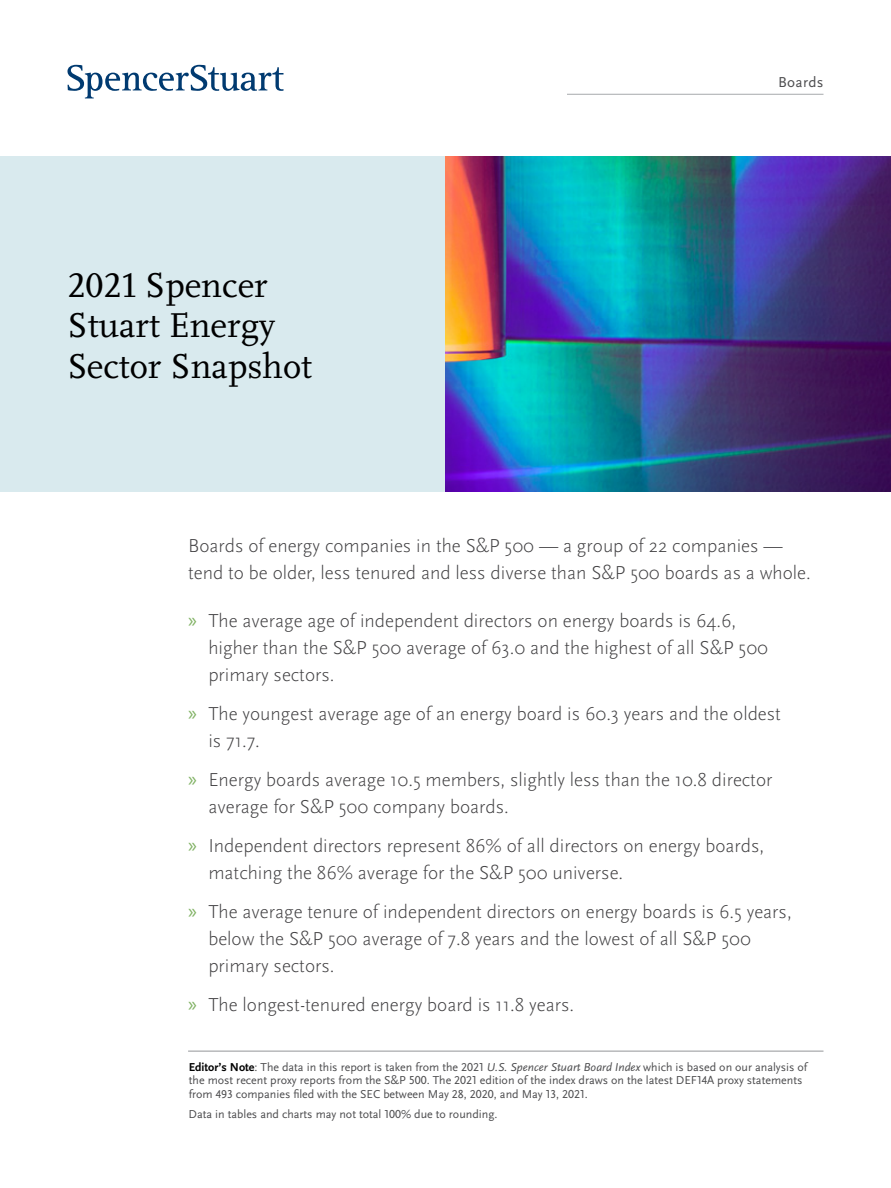
<style>
.page{position:relative;width:891px;height:1188px;background:#fff}
.page>*{position:absolute;margin:0;border:0;box-sizing:border-box;transform-origin:0 0}
.t1{font:36px/40.5px "Scala Pro";color:#000}
.t2{font:300 19.5px/27px "Scala Sans Pro";color:#414042}
.t3{font:15px "Scala Sans Pro";letter-spacing:.02em;color:#4d4d4f}
.t4{font:12px/13.5px "Scala Sans Pro";color:#4d4d4f}
.s1{font-family:"Myriad Pro";font-weight:400;font-size:21px;color:#7fb162}
.s2{font-weight:700;color:#000}
.s3{font-style:italic}
</style>
<div class="page">
<svg style="left:67px;top:65px;width:217px;height:33px"></svg>
<hr style="left:567px;top:94px;width:257px;height:1px;background:#a7a9ac">
<div style="left:0;top:156px;width:446px;height:336px;background:#d9eaee"></div>
<img style="left:446px;top:156px;width:445px;height:336px">
<hr style="left:188px;top:1051px;width:636px;height:1px;background:#939598">
<h1 class="t1" style="left:68px;top:264px;width:246px">2021 Spencer<br>Stuart Energy<br>Sector Snapshot</h1>
<p class="t3" style="left:778px;top:73px;width:47px">Boards</p>
<p class="t2" style="left:188px;top:532px;width:624px">Boards of energy companies in the S&amp;P 500 — a group of 22 companies — tend to be older, less tenured and less diverse than S&amp;P 500 boards as a whole.</p>
<p class="t2" style="left:208px;top:607px;width:561px;text-indent:-20px"><span class="s1">»</span> The average age of independent directors on energy boards is 64.6, higher than the S&amp;P 500 average of 63.0 and the highest of all S&amp;P 500 primary sectors.</p>
<p class="t2" style="left:208px;top:700px;width:574px;text-indent:-20px"><span class="s1">»</span> The youngest average age of an energy board is 60.3 years and the oldest is 71.7.</p>
<p class="t2" style="left:208px;top:766px;width:566px;text-indent:-20px"><span class="s1">»</span> Energy boards average 10.5 members, slightly less than the 10.8 director average for S&amp;P 500 company boards.</p>
<p class="t2" style="left:208px;top:832px;width:557px;text-indent:-20px"><span class="s1">»</span> Independent directors represent 86% of all directors on energy boards, matching the 86% average for the S&amp;P 500 universe.</p>
<p class="t2" style="left:208px;top:898px;width:585px;text-indent:-20px"><span class="s1">»</span> The average tenure of independent directors on energy boards is 6.5 years, below the S&amp;P 500 average of 7.8 years and the lowest of all S&amp;P 500 primary sectors.</p>
<p class="t2" style="left:188px;top:991px;width:388px"><span class="s1">»</span> The longest-tenured energy board is 11.8 years.</p>
<p class="t4" style="left:189px;top:1060px;width:620px"><span class="s2">Editor’s Note</span>: The data in this report is taken from the 2021 <span class="s3">U.S. Spencer Stuart Board Index</span> which is based on our analysis of the most recent proxy reports from the S&amp;P 500. The 2021 edition of the index draws on the latest DEF14A proxy statements from 493 companies filed with the SEC between May 28, 2020, and May 13, 2021.</p>
<p class="t4" style="left:189px;top:1107px;width:310px">Data in tables and charts may not total 100% due to rounding.</p>
</div>
